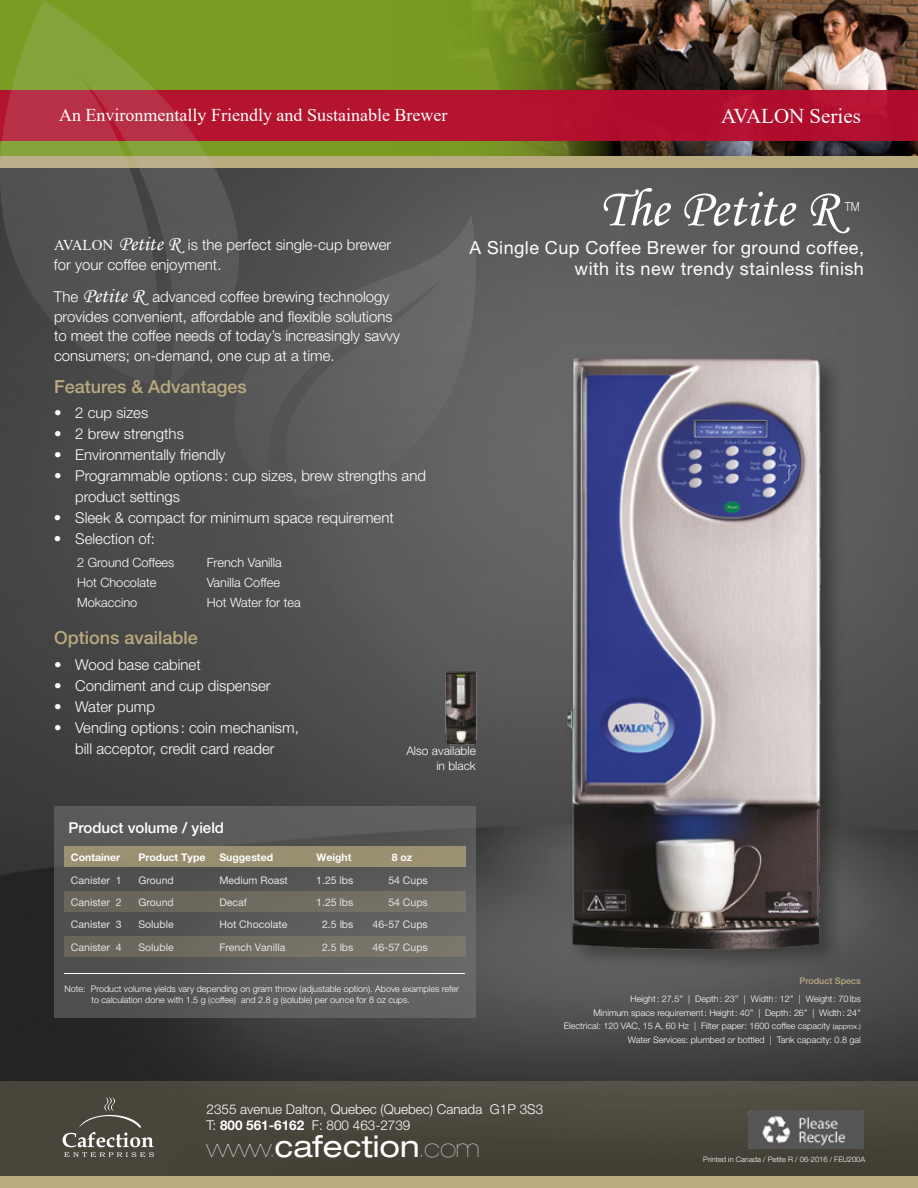
<style>
.page{position:relative;width:918px;height:1188px;background:#fff}
.page>*{position:absolute;margin:0;border:0;box-sizing:border-box;transform-origin:0 0}
.t1{font:54px "Monotype Corsiva";color:#fff}
.t2{font:expanded 30px "Helvetica Neue LT Pro";color:#fff}
.t3{font:21px "Times New Roman";color:#fff}
.t4{font:18px/21px "Helvetica Neue LT Pro";letter-spacing:.025em;color:#fff;text-align:right}
.t5{font:18px "Times New Roman";color:#fff}
.t6{font:500 18px "Helvetica Neue LT Pro";color:#b9aa7f}
.t7{font:300 15px/19.5px "Helvetica Neue LT Pro";color:#fff}
.t8{font:500 15px "Helvetica Neue LT Pro";color:#fff}
.t9{font:300 13.5px/16.2px "Helvetica Neue LT Pro";color:#fff}
.t10{font:300 12.75px/20px "Helvetica Neue LT Pro";color:#fff}
.t11{font:300 12.45px "Helvetica Neue LT Pro";color:#fff;scale:.86 1}
.t12{font:300 12px/14.4px "Helvetica Neue LT Pro";color:#fff;text-align:right}
.t13{font:10.5px "Helvetica Neue LT Pro";color:#e3e3e3}
.t14{font:700 10.5px "Helvetica Neue LT Pro";color:#fff}
.t15{font:300 9px/13.5px "Helvetica Neue LT Pro";color:#fff;text-align:right}
.t16{font:500 9px "Helvetica Neue LT Pro";color:#b9aa7f}
.t17{font:300 7.5px "Helvetica Neue LT Pro";color:#fff}
.s1{font-family:"Times New Roman";font-weight:400}
.s2{font-family:"Monotype Corsiva";font-weight:400;font-size:21px}
.s3{font-size:7.5px}
.s4{font-weight:700}
.s5{font-weight:200;font-size:25.5px;color:#e3e3e3}
</style>
<div class="page">
<img style="left:0;top:168px;width:918px;height:913px">
<img style="left:612px;top:0;width:306px;height:156px">
<svg style="left:373px;top:0;width:239px;height:156px;background:#6a8220"></svg>
<div style="left:0;top:156px;width:918px;height:12px;background:#b9aa7f"></div>
<div style="left:0;top:90px;width:918px;height:51px;background:#b80d2f"></div>
<div style="left:0;top:31px;width:453px;height:25px;background:#7a9c22"></div>
<svg style="left:218px;top:214px;width:283px;height:286px;background:#5f5f5f"></svg>
<svg style="left:0;top:0;width:373px;height:387px"></svg>
<div style="left:563px;top:353px;width:283px;height:620px;background:#1d1d1b;opacity:.5"></div>
<img style="left:564px;top:349px;width:269px;height:608px">
<div style="left:0;top:1081px;width:918px;height:107px;background:#48453a"></div>
<img style="left:748px;top:1110px;width:116px;height:38px">
<div style="left:0;top:1176px;width:918px;height:12px;background:#b9aa7f"></div>
<div style="left:54px;top:807px;width:421px;height:211px;background:#5b5b5b"></div>
<div style="left:64px;top:891px;width:402px;height:21px;background:#6f6a60"></div>
<div style="left:64px;top:847px;width:402px;height:20px;background:#998f71"></div>
<div style="left:64px;top:936px;width:402px;height:21px;background:#747065"></div>
<hr style="left:64px;top:973px;width:401px;height:1px;background:#fff">
<img style="left:441px;top:668px;width:38px;height:79px">
<svg style="left:63px;top:1097px;width:91px;height:60px"></svg>
<p class="t5" style="left:59px;top:103px;width:390px">An Environmentally Friendly and Sustainable Brewer</p>
<h3 class="t3" style="left:721px;top:101px;width:141px">AVALON Series</h3>
<p class="t7" style="left:54px;top:235px;width:339px"><span class="s1">AVALON</span> <span class="s2">Petite R</span> is the perfect single-cup brewer for your coffee enjoyment.</p>
<p class="t7" style="left:54px;top:287px;width:348px">The <span class="s2">Petite R</span> advanced coffee brewing technology provides convenient, affordable and flexible solutions to meet the coffee needs of today’s increasingly savvy consumers; on-demand, one cup at a time.</p>
<p class="t6" style="left:54px;top:376px;width:194px">Features &amp; Advantages</p>
<p class="t7" style="left:54px;top:403px;width:96px">• 2 cup sizes</p>
<p class="t7" style="left:54px;top:424px;width:131px">• 2 brew strengths</p>
<p class="t7" style="left:54px;top:445px;width:173px">• Environmentally friendly</p>
<p class="t7" style="left:75px;top:465px;width:352px;line-height:21px;text-indent:-21px">• Programmable options : cup sizes, brew strengths and product settings</p>
<p class="t7" style="left:54px;top:508px;width:341px">• Sleek &amp; compact for minimum space requirement</p>
<p class="t7" style="left:54px;top:529px;width:103px">• Selection of:</p>
<p class="t10" style="left:77px;top:552px;width:99px">2 Ground Coffees<br>Hot Chocolate<br>Mokaccino</p>
<p class="t10" style="left:207px;top:552px;width:96px">French Vanilla<br>Vanilla Coffee<br>Hot Water for tea</p>
<h1 class="t1" style="left:599px;top:176px;width:240px">The Petite R</h1>
<p class="t11" style="left:845px;top:199px;width:19px">TM</p>
<p class="t4" style="left:470px;top:237px;width:396px">A Single Cup Coffee Brewer for ground coffee, with its new trendy stainless finish</p>
<p class="t6" style="left:54px;top:627px;width:145px">Options available</p>
<p class="t7" style="left:54px;top:654px;width:148px">• Wood base cabinet</p>
<p class="t7" style="left:54px;top:675px;width:218px">• Condiment and cup dispenser</p>
<p class="t7" style="left:54px;top:696px;width:102px">• Water pump</p>
<p class="t7" style="left:54px;top:717px;width:246px;line-height:21px;text-align:center">• Vending options : coin mechanism, bill acceptor, credit card reader</p>
<p class="t8" style="left:68px;top:819px;width:157px">Product volume / yield</p>
<p class="t12" style="left:406px;top:744px;width:71px">Also available in black</p>
<p class="t14" style="left:71px;top:850px;width:51px">Container</p>
<p class="t14" style="left:138px;top:850px;width:69px">Product Type</p>
<p class="t14" style="left:219px;top:850px;width:55px">Suggested</p>
<p class="t14" style="left:316px;top:850px;width:36px">Weight</p>
<p class="t14" style="left:392px;top:850px;width:22px">8 oz</p>
<p class="t13" style="left:71px;top:874px;width:52px">Canister 1</p>
<p class="t13" style="left:138px;top:874px;width:37px">Ground</p>
<p class="t13" style="left:219px;top:874px;width:70px">Medium Roast</p>
<p class="t13" style="left:316px;top:874px;width:39px">1.25 lbs</p>
<p class="t13" style="left:388px;top:874px;width:41px">54 Cups</p>
<p class="t13" style="left:71px;top:896px;width:52px">Canister 2</p>
<p class="t13" style="left:138px;top:896px;width:37px">Ground</p>
<p class="t13" style="left:219px;top:896px;width:29px">Decaf</p>
<p class="t13" style="left:316px;top:896px;width:39px">1.25 lbs</p>
<p class="t13" style="left:388px;top:896px;width:41px">54 Cups</p>
<p class="t13" style="left:71px;top:918px;width:52px">Canister 3</p>
<p class="t13" style="left:138px;top:918px;width:37px">Soluble</p>
<p class="t13" style="left:219px;top:918px;width:69px">Hot Chocolate</p>
<p class="t13" style="left:322px;top:918px;width:33px">2.5 lbs</p>
<p class="t13" style="left:373px;top:918px;width:57px">46-57 Cups</p>
<p class="t13" style="left:71px;top:941px;width:52px">Canister 4</p>
<p class="t13" style="left:138px;top:941px;width:37px">Soluble</p>
<p class="t13" style="left:219px;top:941px;width:67px">French Vanilla</p>
<p class="t13" style="left:322px;top:941px;width:33px">2.5 lbs</p>
<p class="t13" style="left:373px;top:941px;width:57px">46-57 Cups</p>
<p class="t15" style="left:91px;top:983px;width:369px;line-height:10.8px;text-align:left;text-indent:-27px">Note: Product volume yields vary depending on gram throw (adjustable option). Above examples refer to calculation done with 1.5 g (coffee) and 2.8 g (soluble) per ounce for 8 oz cups.</p>
<p class="t16" style="left:799px;top:975px;width:63px">Product Specs</p>
<p class="t15" style="left:564px;top:992px;width:299px">Height: 27.5’’ | Depth: 23’’ | Width: 12’’ | Weight: 70lbs<br>Minimum space requirement: Height: 40’’ | Depth: 26’’ | Width: 24’’ Electrical: 120 VAC, 15 A, 60 Hz | Filter paper: 1600 coffee capacity <span class="s3">(approx.)<br></span>Water Services: plumbed or bottled | Tank capacity: 0.8 gal</p>
<p class="t9" style="left:207px;top:1101px;width:338px">2355 avenue Dalton, Quebec (Quebec) Canada G1P 3S3<br>T: <span class="s4">800 561-6162</span> F: 800 463-2739</p>
<h2 class="t2" style="left:207px;top:1129px;width:275px"><span class="s5">www.</span>cafection<span class="s5">.com</span></h2>
<p class="t17" style="left:703px;top:1155px;width:163px">Printed in Canada / Petite R / 06-2016 / FEU200A</p>
</div>
